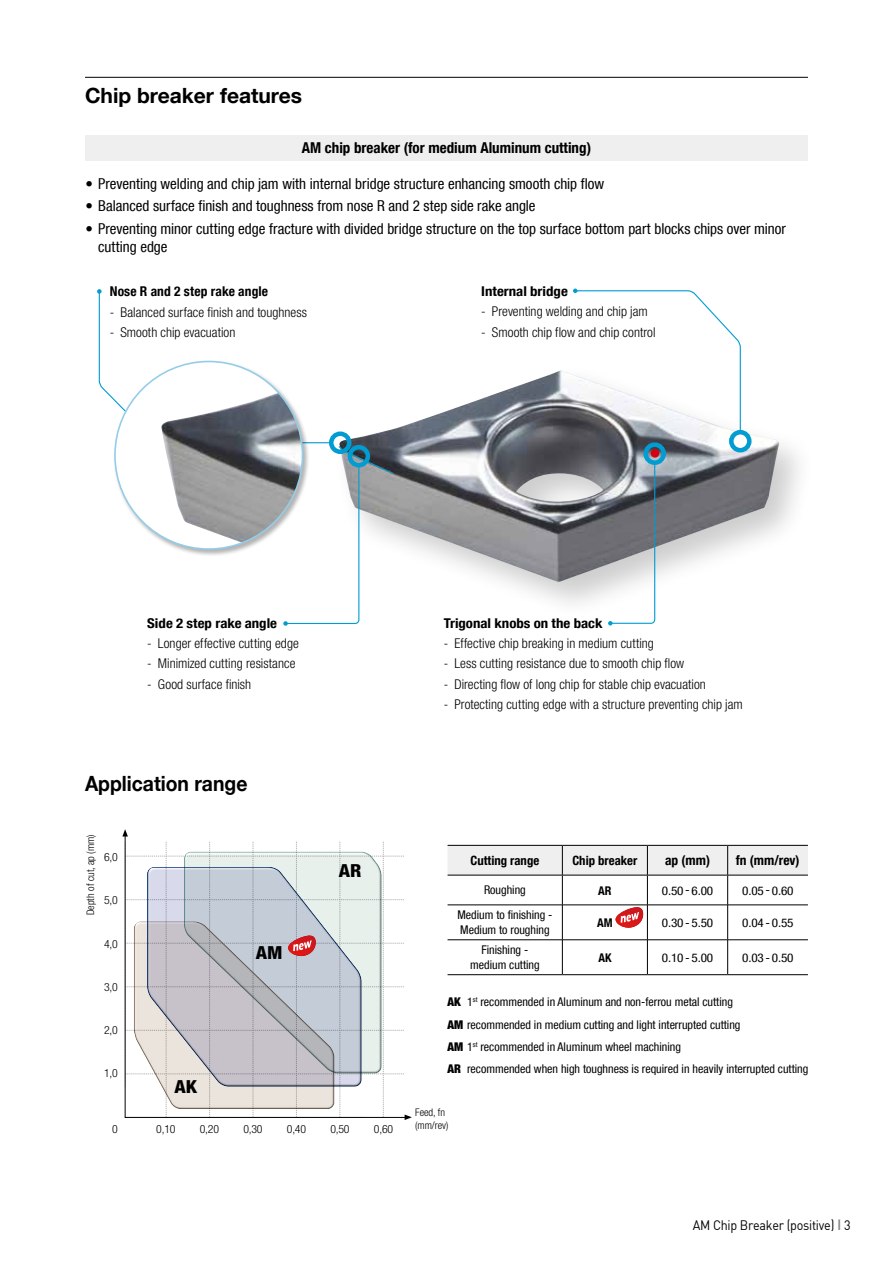
<style>
.page{position:relative;width:893px;height:1263px;background:#fff}
.page>*{position:absolute;margin:0;border:0;box-sizing:border-box;transform-origin:0 0}
.t1{font:700 21px "Helvetica Neue LT Com";color:#000}
.t2{font:700 21px "Helvetica Neue";color:#000;scale:.92 1}
.t3{font:800 condensed 18px "Helvetica Neue LT Std";color:#000;scale:1.1 1}
.t4{font:condensed 15px/18px "Helvetica Neue LT Com";color:#000}
.t5{font:700 condensed 15px "Helvetica Neue LT Com";color:#000}
.t6{font:300 condensed 13.5px "Helvetica Neue LT Com";letter-spacing:.005em;color:#000}
.t7{font:700 condensed 13.5px "Helvetica Neue LT Com";color:#000;scale:1.1 1}
.t8{font:700 condensed 13.5px "Helvetica Neue LT Com";color:#000}
.t9{font:13.5px "DIN";letter-spacing:-.02em;color:#000;scale:.93 1}
.t10{font:700 condensed 12.75px "Helvetica Neue LT Com";color:#000}
.t11{font:condensed 12px/22.2px "Helvetica Neue LT Com";color:#000}
.t12{font:condensed 12px "Helvetica Neue LT Com";color:#000;scale:1.1 1}
.t13{font:700 condensed 12px "Helvetica Neue LT Com";color:#000}
.t14{font:300 condensed 11.25px "Helvetica Neue LT Std";letter-spacing:-.015em;color:#000;scale:1.05 1}
.t15{font:300 condensed 10.5px/12.8px "Helvetica Neue LT Com";color:#000}
.s1{font-weight:900}
.s2{font-family:"DIN Bold";font-size:12.15px;color:#898989}
</style>
<div class="page">
<hr style="left:85px;top:77px;width:723px;height:1px;background:#000">
<div style="left:85px;top:135px;width:723px;height:26px;background:#efefef"></div>
<div style="left:448px;top:846px;width:360px;height:29px;background:#efefef"></div>
<hr style="left:562px;top:875px;width:1px;height:30px;background:#000">
<hr style="left:647px;top:875px;width:1px;height:30px;background:#000">
<hr style="left:727px;top:875px;width:1px;height:30px;background:#000">
<hr style="left:448px;top:905px;width:114px;height:1px;background:#000">
<hr style="left:562px;top:905px;width:85px;height:1px;background:#000">
<hr style="left:562px;top:905px;width:1px;height:34px;background:#000">
<hr style="left:647px;top:905px;width:81px;height:1px;background:#000">
<hr style="left:647px;top:905px;width:1px;height:34px;background:#000">
<hr style="left:728px;top:905px;width:80px;height:1px;background:#000">
<hr style="left:727px;top:905px;width:1px;height:34px;background:#000">
<hr style="left:448px;top:939px;width:114px;height:1px;background:#000">
<hr style="left:562px;top:939px;width:85px;height:1px;background:#000">
<hr style="left:562px;top:940px;width:1px;height:34px;background:#000">
<hr style="left:647px;top:939px;width:81px;height:1px;background:#000">
<hr style="left:647px;top:940px;width:1px;height:34px;background:#000">
<hr style="left:728px;top:939px;width:80px;height:1px;background:#000">
<hr style="left:727px;top:940px;width:1px;height:34px;background:#000">
<hr style="left:448px;top:875px;width:114px;height:1px;background:#000">
<hr style="left:562px;top:875px;width:85px;height:1px;background:#000">
<hr style="left:647px;top:875px;width:81px;height:1px;background:#000">
<hr style="left:728px;top:875px;width:80px;height:1px;background:#000">
<hr style="left:448px;top:845px;width:114px;height:1px;background:#000">
<hr style="left:562px;top:845px;width:85px;height:1px;background:#000">
<hr style="left:647px;top:845px;width:81px;height:1px;background:#000">
<hr style="left:728px;top:845px;width:80px;height:1px;background:#000">
<hr style="left:448px;top:974px;width:114px;height:1px;background:#000">
<hr style="left:562px;top:974px;width:85px;height:1px;background:#000">
<hr style="left:647px;top:974px;width:81px;height:1px;background:#000">
<hr style="left:728px;top:974px;width:80px;height:1px;background:#000">
<svg style="left:615px;top:907px;width:28px;height:21px"></svg>
<div style="left:332px;top:363px;width:484px;height:256px;background:#000;opacity:.2"></div>
<img style="left:394px;top:370px;width:385px;height:212px">
<div style="left:643px;top:442px;width:23px;height:23px;border:4px solid #009cd2;border-radius:50%"></div>
<svg style="left:608px;top:461px;width:48px;height:164px"></svg>
<div style="left:651px;top:449px;width:8px;height:9px;background:#d70010;border-radius:50%"></div>
<svg style="left:573px;top:289px;width:168px;height:144px"></svg>
<div style="left:729px;top:430px;width:22px;height:22px;border:4px solid #009cd2;border-radius:50%"></div>
<svg style="left:97px;top:289px;width:297px;height:337px"></svg>
<svg style="left:122px;top:829px;width:290px;height:291px"></svg>
<h1 class="t1" style="left:85px;top:82px;width:219px">Chip breaker features</h1>
<p class="t5" style="left:302px;top:139px;width:291px">AM chip breaker (for medium Aluminum cutting)</p>
<p class="t4" style="left:85px;top:175px;width:520px">• Preventing welding and chip jam with internal bridge structure enhancing smooth chip flow</p>
<p class="t4" style="left:85px;top:197px;width:452px">• Balanced surface finish and toughness from nose R and 2 step side rake angle</p>
<p class="t4" style="left:98px;top:219px;width:689px;text-indent:-13px">• Preventing minor cutting edge fracture with divided bridge structure on the top surface bottom part blocks chips over minor cutting edge</p>
<p class="t8" style="left:110px;top:284px;width:160px">Nose R and 2 step rake angle</p>
<p class="t6" style="left:110px;top:304px;width:199px">- Balanced surface finish and toughness</p>
<p class="t6" style="left:110px;top:325px;width:127px">- Smooth chip evacuation</p>
<p class="t7" style="left:481px;top:284px;width:80px">Internal bridge</p>
<p class="t6" style="left:481px;top:304px;width:168px">- Preventing welding and chip jam</p>
<p class="t6" style="left:481px;top:324px;width:176px">- Smooth chip flow and chip control</p>
<p class="t7" style="left:147px;top:615px;width:120px">Side 2 step rake angle</p>
<p class="t6" style="left:147px;top:635px;width:153px">- Longer effective cutting edge</p>
<p class="t6" style="left:147px;top:656px;width:150px">- Minimized cutting resistance</p>
<p class="t6" style="left:147px;top:676px;width:105px">- Good surface finish</p>
<p class="t7" style="left:444px;top:615px;width:146px">Trigonal knobs on the back</p>
<p class="t6" style="left:444px;top:635px;width:212px">- Effective chip breaking in medium cutting</p>
<p class="t6" style="left:444px;top:656px;width:242px">- Less cutting resistance due to smooth chip flow</p>
<p class="t6" style="left:444px;top:676px;width:264px">- Directing flow of long chip for stable chip evacuation</p>
<p class="t6" style="left:444px;top:697px;width:301px">- Protecting cutting edge with a structure preventing chip jam</p>
<h1 class="t2" style="left:85px;top:767px;width:178px">Application range</h1>
<p class="t15" style="left:84px;top:915px;width:82px;rotate:-90deg">Depth of cut, ap (mm)</p>
<p class="t14" style="left:104px;top:851px;width:15px">6,0</p>
<p class="t14" style="left:104px;top:894px;width:15px">5,0</p>
<p class="t14" style="left:104px;top:937px;width:15px">4,0</p>
<p class="t14" style="left:104px;top:980px;width:15px">3,0</p>
<p class="t14" style="left:104px;top:1024px;width:15px">2,0</p>
<p class="t14" style="left:104px;top:1067px;width:15px">1,0</p>
<h2 class="t3" style="left:174px;top:1075px;width:22px">AK</h2>
<h2 class="t3" style="left:256px;top:942px;width:26px">AM</h2>
<h2 class="t3" style="left:339px;top:860px;width:22px">AR</h2>
<p class="t14" style="left:112px;top:1123px;width:7px">0</p>
<p class="t14" style="left:156px;top:1123px;width:20px">0,10</p>
<p class="t14" style="left:200px;top:1123px;width:20px">0,20</p>
<p class="t14" style="left:243px;top:1123px;width:20px">0,30</p>
<p class="t14" style="left:287px;top:1123px;width:20px">0,40</p>
<p class="t14" style="left:330px;top:1123px;width:20px">0,50</p>
<p class="t14" style="left:374px;top:1123px;width:20px">0,60</p>
<p class="t10" style="left:471px;top:853px;width:70px">Cutting range</p>
<p class="t10" style="left:572px;top:853px;width:66px">Chip breaker</p>
<p class="t8" style="left:665px;top:852px;width:46px">ap (mm)</p>
<p class="t8" style="left:736px;top:852px;width:65px">fn (mm/rev)</p>
<p class="t11" style="left:484px;top:879px;width:43px">Roughing</p>
<p class="t13" style="left:598px;top:883px;width:15px">AR</p>
<p class="t12" style="left:662px;top:883px;width:48px">0.50 - 6.00</p>
<p class="t12" style="left:742px;top:883px;width:48px">0.05 - 0.60</p>
<p class="t11" style="left:457px;top:908px;width:96px;line-height:14.4px">Medium to finishing -<br>Medium to roughing</p>
<p class="t13" style="left:597px;top:916px;width:17px">AM</p>
<p class="t12" style="left:662px;top:916px;width:48px">0.30 - 5.50</p>
<p class="t12" style="left:742px;top:916px;width:48px">0.04 - 0.55</p>
<p class="t11" style="left:470px;top:943px;width:71px;line-height:14.4px;text-align:center">Finishing - medium cutting</p>
<p class="t13" style="left:598px;top:950px;width:15px">AK</p>
<p class="t12" style="left:662px;top:951px;width:48px">0.10 - 5.00</p>
<p class="t12" style="left:742px;top:951px;width:48px">0.03 - 0.50</p>
<p class="t11" style="left:448px;top:991px;width:362px"><span class="s1">AK</span> 1<sup>st</sup> recommended in Aluminum and non-ferrou metal cutting<br><span class="s1">AM</span> recommended in medium cutting and light interrupted cutting<br><span class="s1">AM</span> 1<sup>st</sup> recommended in Aluminum wheel machining<br><span class="s1">AR</span> recommended when high toughness is required in heavily interrupted cutting</p>
<p class="t15" style="left:415px;top:1106px;width:35px">Feed, fn (mm/rev)</p>
<p class="t9" style="left:693px;top:1216px;width:171px">AM Chip Breaker (positive) <span class="s2">|</span> 3</p>
</div>
